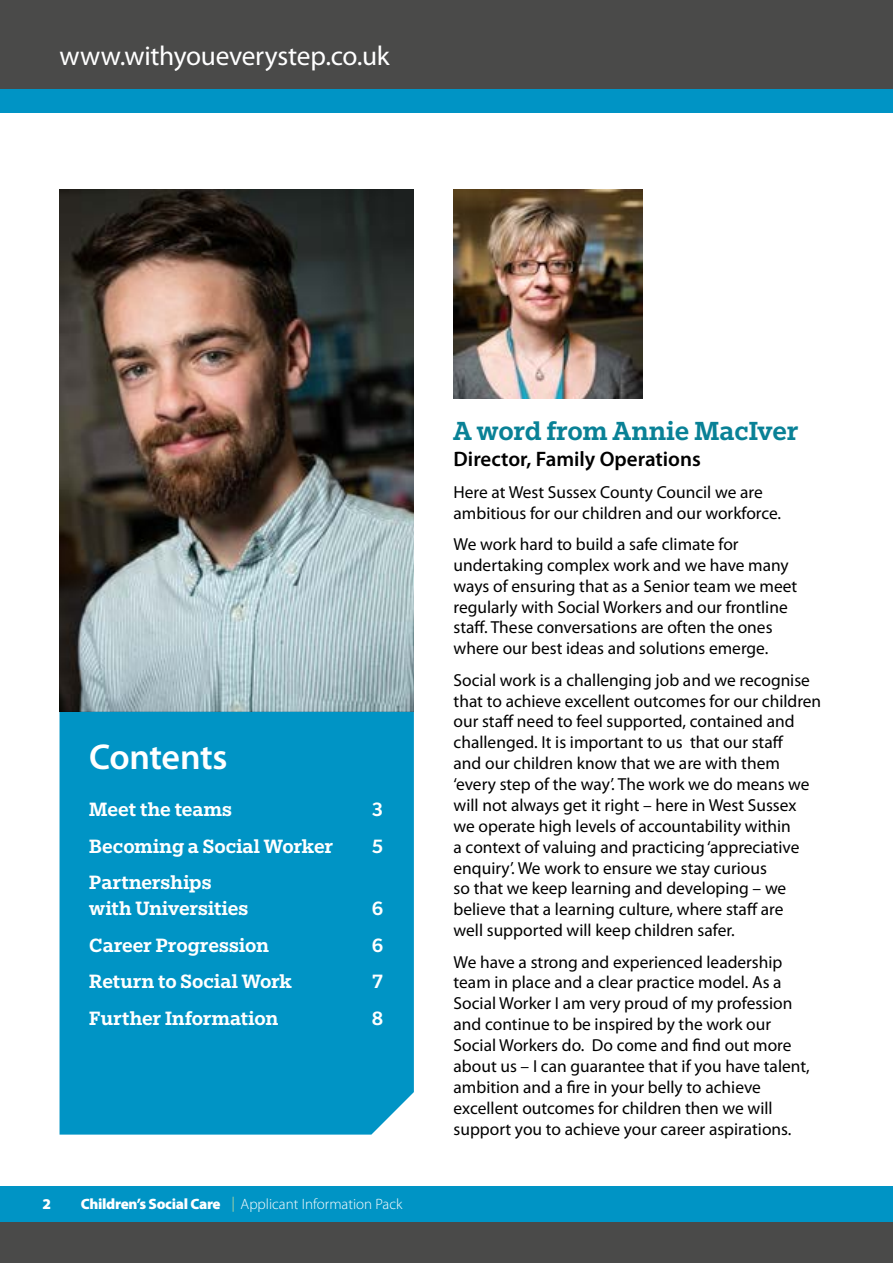
<style>
.page{position:relative;width:893px;height:1263px;background:#fff}
.page>*{position:absolute;margin:0;border:0;box-sizing:border-box;transform-origin:0 0}
.t1{font:600 36px "Myriad Pro";letter-spacing:-.015em;color:#fff}
.Myriad_Body_Text_par{font:500 28.5px "Egyptian Slate Pro";color:#098196}
.t2{font:27.45px "Myriad Pro";letter-spacing:-.01em;color:#fff}
.t3{font:500 21px/26.1px "Egyptian Slate Pro";color:#fff}
.Myriad_Body_Text_par-2{font:600 21px "Myriad Pro";color:#000}
.Myriad_Body_Text_par-3{font:17.4px/20.9px "Myriad Pro";color:#000}
.t4{font:300 15px "Myriad Pro";color:#fff}
.t5{font:900 15px "Myriad Pro";color:#fff}
.s1{font-weight:900}
.s2{font-weight:400;color:#96cca6}
</style>
<div class="page">
<img style="left:60px;top:190px;width:354px;height:522px">
<div style="left:0;top:1222px;width:893px;height:41px;background:#4a4a49"></div>
<div style="left:0;top:1186px;width:893px;height:36px;background:#0094c5"></div>
<div style="left:0;top:87px;width:893px;height:26px;background:#0094c5"></div>
<div style="left:0;top:0;width:893px;height:88px;background:#4a4a49"></div>
<img style="left:454px;top:190px;width:189px;height:208px">
<div style="left:60px;top:712px;width:354px;height:422px;background:#0094c5"></div>
<p class="t2" style="left:60px;top:39px;width:332px">www.withyoueverystep.co.uk</p>
<h1 class="t1" style="left:89px;top:734px;width:140px">Contents</h1>
<p class="t3" style="left:89px;top:796px;width:144px">Meet the teams</p>
<p class="t3" style="left:372px;top:796px;width:13px">3</p>
<p class="t3" style="left:89px;top:833px;width:245px">Becoming a Social Worker</p>
<p class="t3" style="left:372px;top:833px;width:13px">5</p>
<p class="t3" style="left:89px;top:869px;width:161px">Partnerships with Universities</p>
<p class="t3" style="left:372px;top:895px;width:13px">6</p>
<p class="t3" style="left:89px;top:932px;width:181px">Career Progression</p>
<p class="t3" style="left:372px;top:932px;width:13px">6</p>
<p class="t3" style="left:89px;top:968px;width:204px">Return to Social Work</p>
<p class="t3" style="left:372px;top:968px;width:13px">7</p>
<p class="t3" style="left:89px;top:1005px;width:190px">Further Information</p>
<p class="t3" style="left:372px;top:1005px;width:13px">8</p>
<p class="t5" style="left:43px;top:1194px;width:10px">2</p>
<p class="t4" style="left:81px;top:1195px;width:323px"><span class="s1">Children’s Social Care</span> <span class="s2">|</span> Applicant Information Pack</p>
<p class="Myriad_Body_Text_par" style="left:454px;top:416px;width:346px">A word from Annie MacIver</p>
<p class="Myriad_Body_Text_par-2" style="left:454px;top:446px;width:249px">Director, Family Operations</p>
<p class="Myriad_Body_Text_par-3" style="left:454px;top:481px;width:329px">Here at West Sussex County Council we are ambitious for our children and our workforce.</p>
<p class="Myriad_Body_Text_par-3" style="left:454px;top:533px;width:345px">We work hard to build a safe climate for undertaking complex work and we have many ways of ensuring that as a Senior team we meet regularly with Social Workers and our frontline staff. These conversations are often the ones where our best ideas and solutions emerge.</p>
<p class="Myriad_Body_Text_par-3" style="left:454px;top:669px;width:369px">Social work is a challenging job and we recognise that to achieve excellent outcomes for our children our staff need to feel supported, contained and challenged. It is important to us that our staff<br>and our children know that we are with them ‘every step of the way’. The work we do means we will not always get it right – here in West Sussex we operate high levels of accountability within<br>a context of valuing and practicing ‘appreciative enquiry’. We work to ensure we stay curious<br>so that we keep learning and developing – we believe that a learning culture, where staff are<br>well supported will keep children safer.</p>
<p class="Myriad_Body_Text_par-3" style="left:454px;top:951px;width:358px">We have a strong and experienced leadership team in place and a clear practice model. As a Social Worker I am very proud of my profession and continue to be inspired by the work our Social Workers do. Do come and find out more about us – I can guarantee that if you have talent, ambition and a fire in your belly to achieve excellent outcomes for children then we will support you to achieve your career aspirations.</p>
</div>
